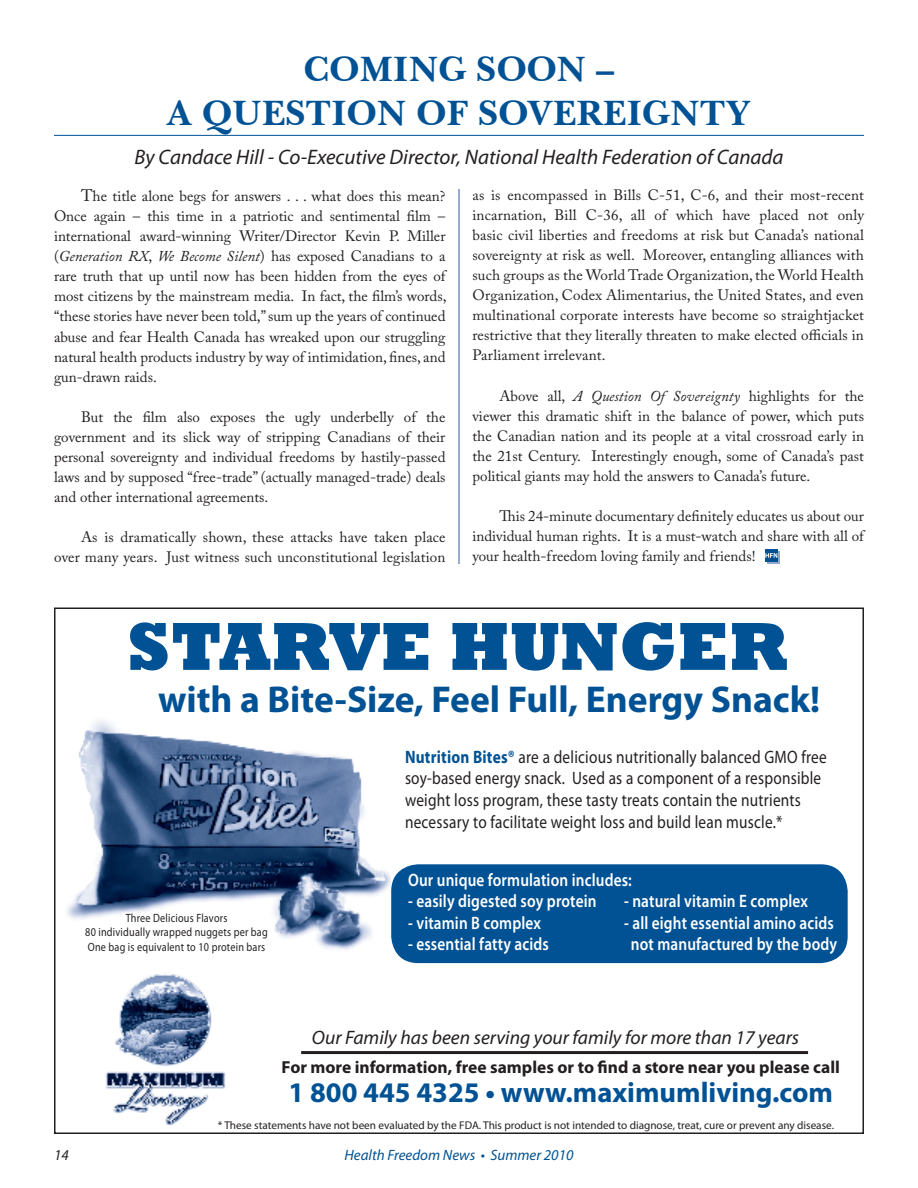
<style>
.page{position:relative;width:918px;height:1188px;background:#fff}
.page>*{position:absolute;margin:0;border:0;box-sizing:border-box;transform-origin:0 0}
.t1{font:700 37.5px "Myriad Pro";color:#005294}
.t2{font:700 36px "Baskerville BT";letter-spacing:.01em;color:#005294}
.t3{font:700 28.5px "Myriad Pro";color:#005294}
.t4{font:italic 21px "Myriad Pro";color:#231f20}
.t5{font:italic 19.5px "Myriad Pro";color:#231f20}
.t6{font:18px/21.6px "Myriad Pro";letter-spacing:.015em;color:#231f20;scale:.85 1}
.t7{font:600 18px "Myriad Pro";letter-spacing:.01em;color:#fff;scale:.85 1}
.t8{font:700 17.4px "Myriad Pro";color:#231f20}
.t9{font:15px/20.1px "Adobe Caslon Pro";color:#231f20;text-align:justify}
.t10{font:italic 15px "Myriad Pro";color:#005294}
.t11{font:italic 15px "Myriad Pro";color:#231f20}
.t12{font:12px/14.4px "Myriad Pro";letter-spacing:.02em;color:#231f20;text-align:center;scale:.85 1}
.t13{font:11.25px "Myriad Pro";color:#231f20}
.s1{font-size:16.5px}
.s2{font-style:italic}
.s3{font-weight:700;color:#005294}
</style>
<div class="page">
<hr style="left:54px;top:135px;width:810px;height:1px;background:#005294">
<hr style="left:458px;top:189px;width:2px;height:375px;background:#7491c0">
<div style="left:44px;top:598px;width:836px;height:553px;background:#fff;opacity:.75"></div>
<svg style="left:130px;top:622px;width:657px;height:49px"></svg>
<div style="left:381px;top:854px;width:483px;height:126px;background:#fff"></div>
<div style="left:391px;top:864px;width:457px;height:99px;background:#005294;border-radius:27px"></div>
<div style="left:291px;top:1041px;width:534px;height:29px;background:#fff"></div>
<hr style="left:301px;top:1051px;width:507px;height:3px;background:#231f20">
<div style="left:767px;top:551px;width:13px;height:13px;background:#93a8ce"></div>
<div style="left:765px;top:549px;width:13px;height:13px;background:#005294"></div>
<svg style="left:765px;top:553px;width:12px;height:5px"></svg>
<h2 class="t2" style="left:304px;top:47px;width:54px">COMING</h2>
<h2 class="t2" style="left:476px;top:47px;width:51px">SOON</h2>
<h2 class="t2" style="left:596px;top:47px;width:19px">–</h2>
<h2 class="t2" style="left:167px;top:90px;width:92px">A QUESTION</h2>
<h2 class="t2" style="left:416px;top:90px;width:109px">OF SOVEREIGNTY</h2>
<h3 class="t4" style="left:135px;top:144px;width:650px">By Candace Hill - Co-Executive Director, National Health Federation of Canada</h3>
<p class="t9" style="left:54px;top:186px;width:394px;text-indent:27px"><span class="s1">T</span>he title alone begs for answers . . . what does this mean?<br>Once again – this time in a patriotic and sentimental film – international award-winning Writer/Director Kevin P. Miller (<span class="s2">Generation RX</span>, <span class="s2">We Become Silent</span>) has exposed Canadians to a rare truth that up until now has been hidden from the eyes of most citizens by the mainstream media. In fact, the film’s words, “these stories have never been told,” sum up the years of continued abuse and fear Health Canada has wreaked upon our struggling natural health products industry by way of intimidation, fines, and gun-drawn raids.</p>
<p class="t9" style="left:54px;top:407px;width:393px;text-indent:27px">But the film also exposes the ugly underbelly of the government and its slick way of stripping Canadians of their personal sovereignty and individual freedoms by hastily-passed laws and by supposed “free-trade” (actually managed-trade) deals and other international agreements.</p>
<p class="t9" style="left:54px;top:527px;width:393px;text-align:right">As is dramatically shown, these attacks have taken place over many years. Just witness such unconstitutional legislation</p>
<p class="t9" style="left:472px;top:185px;width:393px">as is encompassed in Bills C-51, C-6, and their most-recent incarnation, Bill C-36, all of which have placed not only basic civil liberties and freedoms at risk but Canada’s national sovereignty at risk as well. Moreover, entangling alliances with such groups as the World Trade Organization, the World Health Organization, Codex Alimentarius, the United States, and even multinational corporate interests have become so straightjacket restrictive that they literally threaten to make elected officials in Parliament irrelevant.</p>
<p class="t9" style="left:472px;top:385px;width:393px;text-indent:27px">Above all, <span class="s2">A Question Of Sovereignty</span> highlights for the viewer this dramatic shift in the balance of power, which puts the Canadian nation and its people at a vital crossroad early in the 21st Century. Interestingly enough, some of Canada’s past political giants may hold the answers to Canada’s future.</p>
<p class="t9" style="left:472px;top:506px;width:393px;text-indent:27px">This 24-minute documentary definitely educates us about our individual human rights. It is a must-watch and share with all of your health-freedom loving family and friends!</p>
<h1 class="t1" style="left:158px;top:675px;width:663px">with a Bite-Size, Feel Full, Energy Snack!</h1>
<p class="t12" style="left:85px;top:910px;width:216px">Three Delicious Flavors<br>80 individually wrapped nuggets per bag<br>One bag is equivalent to 10 protein bars</p>
<p class="t6" style="left:405px;top:746px;width:498px"><span class="s3">Nutrition Bites®</span> are a delicious nutritionally balanced GMO free soy-based energy snack. Used as a component of a responsible weight loss program, these tasty treats contain the nutrients necessary to facilitate weight loss and build lean muscle.*</p>
<p class="t7" style="left:408px;top:868px;width:265px">Our unique formulation includes:</p>
<p class="t7" style="left:408px;top:890px;width:223px">- easily digested soy protein</p>
<p class="t7" style="left:624px;top:890px;width:218px">- natural vitamin E complex</p>
<p class="t7" style="left:408px;top:911px;width:158px">- vitamin B complex</p>
<p class="t7" style="left:624px;top:911px;width:248px">- all eight essential amino acids</p>
<p class="t7" style="left:408px;top:933px;width:167px">- essential fatty acids</p>
<p class="t7" style="left:631px;top:933px;width:244px">not manufactured by the body</p>
<h3 class="t5" style="left:312px;top:1025px;width:489px">Our Family has been serving your family for more than 17 years</h3>
<p class="t8" style="left:282px;top:1056px;width:560px">For more information, free samples or to find a store near you please call</p>
<h3 class="t3" style="left:288px;top:1074px;width:546px">1 800 445 4325 • www.maximumliving.com</h3>
<p class="t13" style="left:218px;top:1119px;width:618px">* These statements have not been evaluated by the FDA. This product is not intended to diagnose, treat, cure or prevent any disease.</p>
<p class="t11" style="left:54px;top:1146px;width:16px">14</p>
<p class="t10" style="left:345px;top:1146px;width:230px">Health Freedom News • Summer 2010</p>
</div>
